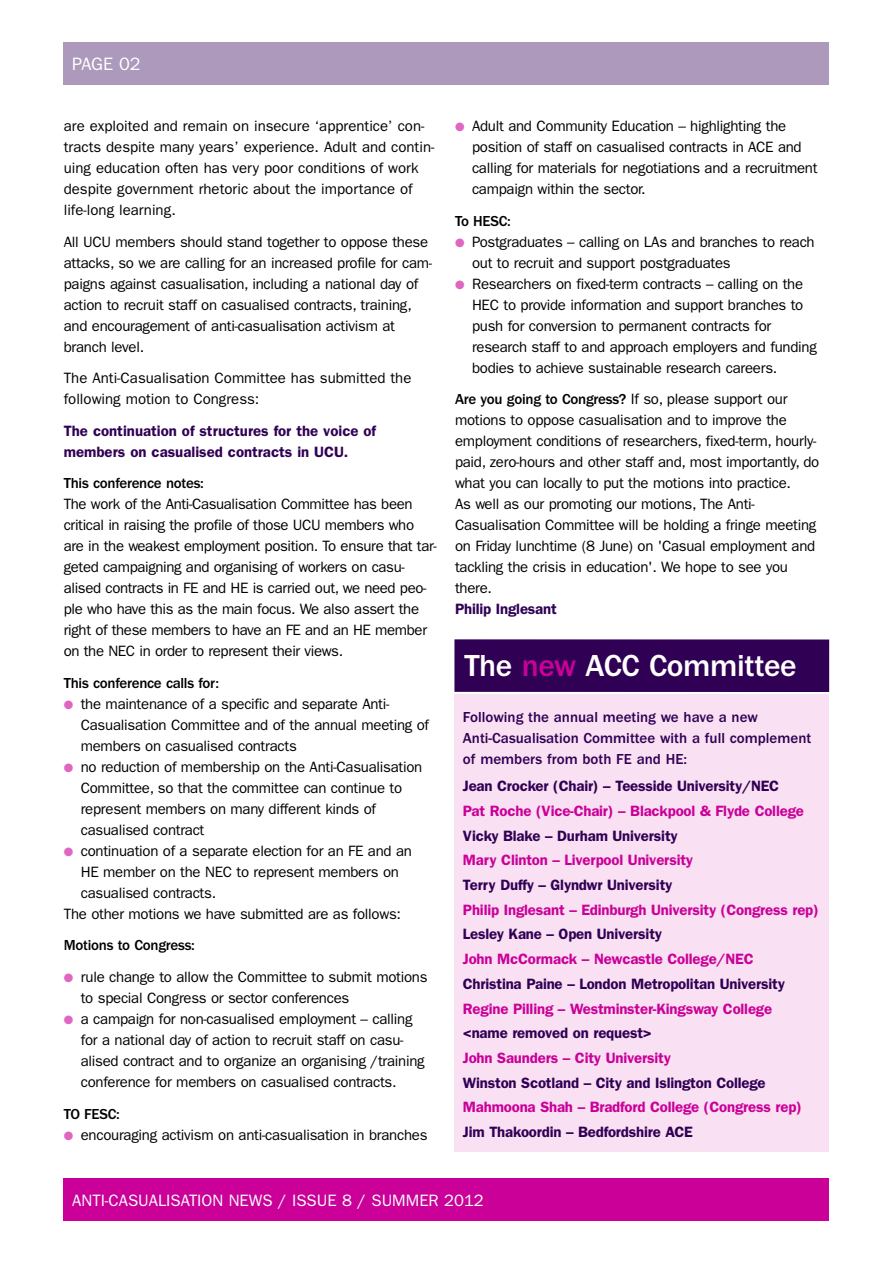
<style>
.page{position:relative;width:893px;height:1263px;background:#fff}
.page>*{position:absolute;margin:0;border:0;box-sizing:border-box;transform-origin:0 0}
.t1{font:500 31.5px "Franklin Gothic";letter-spacing:-.01em;color:#fff}
.t2{font:18px "Franklin Gothic";letter-spacing:-.01em;color:#fff}
.t3{font:16.5px "Franklin Gothic";color:#fff}
.t4{font:15px/21px "Franklin Gothic";letter-spacing:-.02em;color:#000}
.t5{font:600 15px/21px "Franklin Gothic";letter-spacing:-.01em;color:#300054}
.t6{font:15px/21px "Franklin Gothic";color:#000}
.t7{font:600 15px "Franklin Gothic";letter-spacing:-.01em;color:#ca0098}
.t8{font:500 15px/21px "Franklin Gothic";color:#300054}
.t9{font:500 15px "Franklin Gothic";letter-spacing:-.02em;color:#000}
.s1{color:#df66c1}
.s2{font-weight:500}
.s3{color:#ca0098}
</style>
<div class="page">
<div style="left:454px;top:694px;width:375px;height:458px;background:#f9e0f3"></div>
<div style="left:454px;top:639px;width:375px;height:53px;background:#300054"></div>
<div style="left:64px;top:43px;width:765px;height:42px;background:#ac99bb"></div>
<div style="left:64px;top:1178px;width:765px;height:42px;background:#ca0098"></div>
<p class="t2" style="left:72px;top:57px;width:70px">PAGE 02</p>
<p class="t6" style="left:64px;top:117px;width:372px">are exploited and remain on insecure ‘apprentice’ con&shy;tracts despite many years’ experience. Adult and contin&shy;uing education often has very poor conditions of work despite government rhetoric about the importance of life-long learning.</p>
<p class="t4" style="left:64px;top:233px;width:370px">All UCU members should stand together to oppose these attacks, so we are calling for an increased profile for cam&shy;paigns against casualisation, including a national day of action to recruit staff on casualised contracts, training, and encouragement of anti-casualisation activism at branch level.</p>
<p class="t6" style="left:64px;top:369px;width:349px">The Anti-Casualisation Committee has submitted the following motion to Congress:</p>
<p class="t5" style="left:64px;top:422px;width:314px">The continuation of structures for the voice of members on casualised contracts in UCU.</p>
<p class="t9" style="left:64px;top:478px;width:142px">This conference notes:</p>
<p class="t4" style="left:64px;top:495px;width:375px">The work of the Anti-Casualisation Committee has been critical in raising the profile of those UCU members who are in the weakest employment position. To ensure that tar&shy;geted campaigning and organising of workers on casu&shy;alised contracts in FE and HE is carried out, we need peo&shy;ple who have this as the main focus. We also assert the right of these members to have an FE and an HE member on the NEC in order to represent their views.</p>
<p class="t9" style="left:64px;top:678px;width:157px">This conference calls for:</p>
<p class="t4" style="left:81px;top:695px;width:350px;text-indent:-17px"><span class="s1">●</span> the maintenance of a specific and separate Anti-<br>Casualisation Committee and of the annual meeting of members on casualised contracts</p>
<p class="t4" style="left:81px;top:758px;width:343px;text-indent:-17px"><span class="s1">●</span> no reduction of membership on the Anti-Casualisation Committee, so that the committee can continue to represent members on many different kinds of casualised contract</p>
<p class="t4" style="left:64px;top:842px;width:350px"><span class="s1">●</span> continuation of a separate election for an FE and an</p>
<p class="t4" style="left:81px;top:863px;width:320px">HE member on the NEC to represent members on</p>
<p class="t4" style="left:81px;top:884px;width:137px">casualised contracts.</p>
<p class="t4" style="left:64px;top:905px;width:339px">The other motions we have submitted are as follows:</p>
<p class="t9" style="left:64px;top:940px;width:133px">Motions to Congress:</p>
<p class="t4" style="left:81px;top:968px;width:348px;text-indent:-17px"><span class="s1">●</span> rule change to allow the Committee to submit motions to special Congress or sector conferences</p>
<p class="t4" style="left:81px;top:1010px;width:345px;text-indent:-17px"><span class="s1">●</span> a campaign for non-casualised employment – calling for a national day of action to recruit staff on casu&shy;alised contract and to organize an organising /training conference for members on casualised contracts.</p>
<p class="t9" style="left:64px;top:1108px;width:58px">TO FESC:</p>
<p class="t4" style="left:64px;top:1125px;width:365px"><span class="s1">●</span> encouraging activism on anti-casualisation in branches</p>
<p class="t4" style="left:472px;top:117px;width:347px;text-indent:-17px"><span class="s1">●</span> Adult and Community Education – highlighting the position of staff on casualised contracts in ACE and calling for materials for negotiations and a recruitment campaign within the sector.</p>
<p class="t9" style="left:455px;top:216px;width:57px">To HESC:</p>
<p class="t4" style="left:472px;top:233px;width:344px;text-indent:-17px"><span class="s1">●</span> Postgraduates – calling on LAs and branches to reach out to recruit and support postgraduates</p>
<p class="t4" style="left:472px;top:275px;width:346px;text-indent:-17px"><span class="s1">●</span> Researchers on fixed-term contracts – calling on the HEC to provide information and support branches to push for conversion to permanent contracts for research staff to and approach employers and funding bodies to achieve sustainable research careers.</p>
<p class="t4" style="left:455px;top:390px;width:366px"><span class="s2">Are you going to Congress?</span> If so, please support our motions to oppose casualisation and to improve the employment conditions of researchers, fixed-term, hourly&shy;paid, zero-hours and other staff and, most importantly, do what you can locally to put the motions into practice.<br>As well as our promoting our motions, The Anti-Casualisation Committee will be holding a fringe meeting on Friday lunchtime (8 June) on 'Casual employment and tackling the crisis in education'. We hope to see you there.</p>
<p class="t5" style="left:455px;top:599px;width:103px">Philip Inglesant</p>
<h1 class="t1" style="left:464px;top:654px;width:334px">The <span class="s3">new</span> ACC Committee</h1>
<p class="t8" style="left:463px;top:707px;width:350px">Following the annual meeting we have a new<br>Anti-Casualisation Committee with a full complement of members from both FE and HE:</p>
<p class="t5" style="left:463px;top:777px;width:318px">Jean Crocker (Chair) – Teesside University/NEC</p>
<p class="t7" style="left:463px;top:806px;width:343px">Pat Roche (Vice-Chair) – Blackpool &amp; Flyde College</p>
<p class="t5" style="left:463px;top:826px;width:216px">Vicky Blake – Durham University</p>
<p class="t7" style="left:463px;top:855px;width:232px">Mary Clinton – Liverpool University</p>
<p class="t5" style="left:463px;top:876px;width:211px">Terry Duffy – Glyndwr University</p>
<p class="t7" style="left:463px;top:904px;width:357px">Philip Inglesant – Edinburgh University (Congress rep)</p>
<p class="t5" style="left:463px;top:925px;width:201px">Lesley Kane – Open University</p>
<p class="t7" style="left:463px;top:954px;width:292px">John McCormack – Newcastle College/NEC</p>
<p class="t5" style="left:463px;top:974px;width:324px">Christina Paine – London Metropolitan University</p>
<p class="t7" style="left:463px;top:1003px;width:311px">Regine Pilling – Westminster-Kingsway College</p>
<p class="t5" style="left:463px;top:1023px;width:190px">&lt;name removed on request&gt;</p>
<p class="t7" style="left:463px;top:1053px;width:209px">John Saunders – City University</p>
<p class="t5" style="left:463px;top:1073px;width:304px">Winston Scotland – City and Islington College</p>
<p class="t7" style="left:463px;top:1102px;width:341px">Mahmoona Shah – Bradford College (Congress rep)</p>
<p class="t5" style="left:463px;top:1123px;width:232px">Jim Thakoordin – Bedfordshire ACE</p>
<p class="t3" style="left:72px;top:1195px;width:413px">ANTI-CASUALISATION NEWS / ISSUE 8 / SUMMER 2012</p>
</div>
